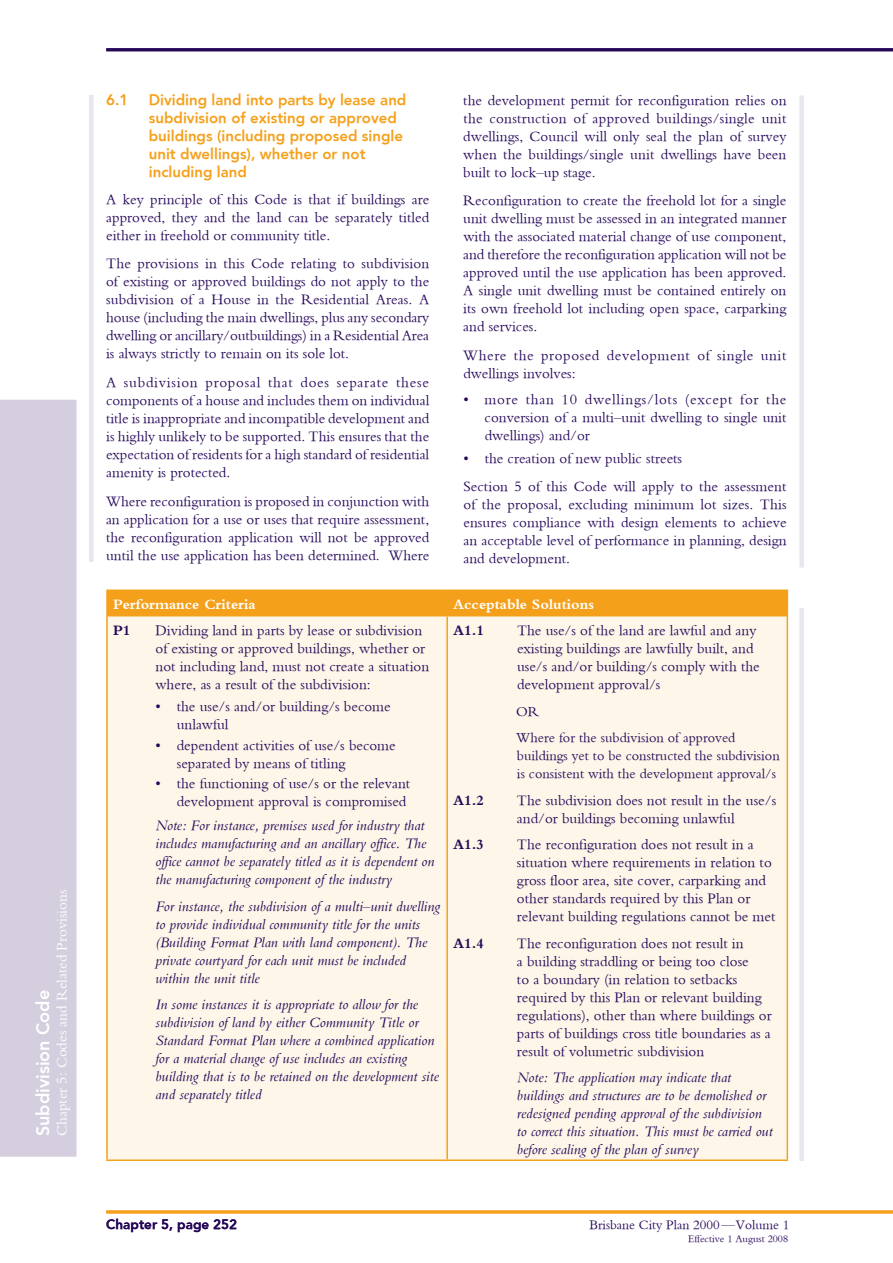
<style>
.page{position:relative;width:893px;height:1263px;background:#fff}
.page>*{position:absolute;margin:0;border:0;box-sizing:border-box;transform-origin:0 0}
.t1{font:800 18px "H Avenir";color:#fff}
.t2{font:15px/18px "Bembo";color:#260859;text-align:justify}
.t3{font:italic 15px/18px "Bembo";color:#260859}
.t4{font:800 15px/18px "H Avenir";color:#f5a01a}
.t5{font:15px/18px "Bembo";letter-spacing:.04em;color:#260859}
.t6{font:700 15px "Bembo";color:#fff}
.t7{font:15px "Bembo";color:#fff}
.t8{font:700 15px "Bembo";color:#260859}
.t9{font:14.25px/26.5px "Bembo";color:#260859}
.t10{font:13.5px "Bembo";color:#260859}
.t11{font:800 13.5px "H Avenir";color:#260859}
.t12{font:10.5px "Bembo";color:#260859}
</style>
<div class="page">
<div style="left:0;top:400px;width:77px;height:757px;background:#d4cede"></div>
<hr style="left:106px;top:1210px;width:787px;height:3px;background:#f5a01a">
<hr style="left:106px;top:48px;width:787px;height:3px;background:#260859">
<div style="left:108px;top:616px;width:679px;height:543px;background:#fef6e8"></div>
<hr style="left:106px;top:1159px;width:341px;height:2px;background:#f5a01a">
<hr style="left:447px;top:1159px;width:341px;height:2px;background:#f5a01a">
<hr style="left:106px;top:616px;width:2px;height:543px;background:#f5a01a">
<hr style="left:446px;top:616px;width:2px;height:543px;background:#f5a01a">
<hr style="left:787px;top:616px;width:1px;height:543px;background:#f5a01a">
<hr style="left:106px;top:589px;width:341px;height:2px;background:#f5a01a">
<hr style="left:106px;top:591px;width:2px;height:25px;background:#f5a01a">
<hr style="left:447px;top:589px;width:341px;height:2px;background:#f5a01a">
<div style="left:107px;top:591px;width:681px;height:25px;background:#f5a01a"></div>
<div style="left:89px;top:95px;width:5px;height:467px;background:#e9e6ee"></div>
<div style="left:799px;top:96px;width:5px;height:472px;background:#e9e6ee"></div>
<div style="left:799px;top:608px;width:5px;height:553px;background:#e9e6ee"></div>
<p class="t7" style="left:53px;top:1136px;width:248px;rotate:-90deg">Chapter 5: Codes and Related Provisions</p>
<p class="t1" style="left:32px;top:1136px;width:148px;rotate:-90deg">Subdivision Code</p>
<p class="t4" style="left:106px;top:91px;width:24px">6.1</p>
<p class="t4" style="left:149px;top:91px;width:259px">Dividing land into parts by lease and subdivision of existing or approved buildings (including proposed single unit dwellings), whether or not including land</p>
<p class="t2" style="left:106px;top:190px;width:325px">A key principle of this Code is that if buildings are approved, they and the land can be separately titled either in freehold or community title.</p>
<p class="t2" style="left:106px;top:254px;width:325px">The provisions in this Code relating to subdivision of existing or approved buildings do not apply to the subdivision of a House in the Residential Areas. A house (including the main dwellings, plus any secondary dwelling or ancillary/outbuildings) in a Residential Area is always strictly to remain on its sole lot.</p>
<p class="t2" style="left:106px;top:373px;width:325px">A subdivision proposal that does separate these components of a house and includes them on individual title is inappropriate and incompatible development and is highly unlikely to be supported. This ensures that the expectation of residents for a high standard of residential amenity is protected.</p>
<p class="t2" style="left:106px;top:492px;width:325px">Where reconfiguration is proposed in conjunction with an application for a use or uses that require assessment, the reconfiguration application will not be approved until the use application has been determined. Where</p>
<p class="t2" style="left:463px;top:91px;width:325px">the development permit for reconfiguration relies on the construction of approved buildings/single unit dwellings, Council will only seal the plan of survey when the buildings/single unit dwellings have been built to lock–up stage.</p>
<p class="t2" style="left:463px;top:191px;width:325px">Reconfiguration to create the freehold lot for a single unit dwelling must be assessed in an integrated manner with the associated material change of use component, and therefore the reconfiguration application will not be approved until the use application has been approved.<br>A single unit dwelling must be contained entirely on its own freehold lot including open space, carparking and services.</p>
<p class="t5" style="left:463px;top:346px;width:325px">Where the proposed development of single unit dwellings involves:</p>
<p class="t2" style="left:485px;top:390px;width:303px;text-indent:-21px">• more than 10 dwellings/lots (except for the conversion of a multi–unit dwelling to single unit dwellings) and/or</p>
<p class="t2" style="left:463px;top:443px;width:325px;line-height:28.7px">• the creation of new public streets<br>Section 5 of this Code will apply to the assessment</p>
<p class="t2" style="left:463px;top:495px;width:325px">of the proposal, excluding minimum lot sizes. This ensures compliance with design elements to achieve an acceptable level of performance in planning, design and development.</p>
<p class="t6" style="left:113px;top:596px;width:144px">Performance Criteria</p>
<p class="t6" style="left:453px;top:596px;width:142px">Acceptable Solutions</p>
<p class="t8" style="left:113px;top:622px;width:19px">P1</p>
<p class="t2" style="left:156px;top:621px;width:275px;text-align:left">Dividing land in parts by lease or subdivision of existing or approved buildings, whether or not including land, must not create a situation where, as a result of the subdivision:</p>
<p class="t2" style="left:177px;top:697px;width:215px;text-indent:-21px">• the use/s and/or building/s become unlawful</p>
<p class="t2" style="left:177px;top:736px;width:220px;text-indent:-21px">• dependent activities of use/s become separated by means of titling</p>
<p class="t2" style="left:156px;top:774px;width:256px;text-align:right">• the functioning of use/s or the relevant development approval is compromised</p>
<p class="t3" style="left:156px;top:816px;width:280px">Note: For instance, premises used for industry that includes manufacturing and an ancillary office. The office cannot be separately titled as it is dependent on the manufacturing component of the industry</p>
<p class="t3" style="left:156px;top:896px;width:286px">For instance, the subdivision of a multi–unit dwelling to provide individual community title for the units (Building Format Plan with land component). The private courtyard for each unit must be included within the unit title</p>
<p class="t3" style="left:156px;top:995px;width:285px">In some instances it is appropriate to allow for the subdivision of land by either Community Title or Standard Format Plan where a combined application for a material change of use includes an existing building that is to be retained on the development site and separately titled</p>
<p class="t8" style="left:453px;top:622px;width:32px">A1.1</p>
<p class="t2" style="left:517px;top:621px;width:244px;text-align:left">The use/s of the land are lawful and any existing buildings are lawfully built, and use/s and/or building/s comply with the development approval/s</p>
<p class="t9" style="left:516px;top:698px;width:221px">OR<br>Where for the subdivision of approved</p>
<p class="t9" style="left:517px;top:746px;width:264px;line-height:18px">buildings yet to be constructed the subdivision is consistent with the development approval/s</p>
<p class="t8" style="left:453px;top:792px;width:32px">A1.2</p>
<p class="t2" style="left:517px;top:791px;width:261px">The subdivision does not result in the use/s and/or buildings becoming unlawful</p>
<p class="t8" style="left:453px;top:836px;width:32px">A1.3</p>
<p class="t2" style="left:517px;top:835px;width:260px;text-align:left">The reconfiguration does not result in a situation where requirements in relation to gross floor area, site cover, carparking and other standards required by this Plan or relevant building regulations cannot be met</p>
<p class="t8" style="left:453px;top:935px;width:32px">A1.4</p>
<p class="t2" style="left:517px;top:934px;width:256px;text-align:left">The reconfiguration does not result in<br>a building straddling or being too close<br>to a boundary (in relation to setbacks required by this Plan or relevant building regulations), other than where buildings or parts of buildings cross title boundaries as a result of volumetric subdivision</p>
<p class="t3" style="left:517px;top:1068px;width:257px">Note: The application may indicate that buildings and structures are to be demolished or redesigned pending approval of the subdivision to correct this situation. This must be carried out before sealing of the plan of survey</p>
<p class="t11" style="left:106px;top:1216px;width:132px">Chapter 5, page 252</p>
<p class="t10" style="left:589px;top:1217px;width:201px">Brisbane City Plan 2000—Volume 1</p>
<p class="t12" style="left:688px;top:1232px;width:102px">Effective 1 August 2008</p>
</div>
